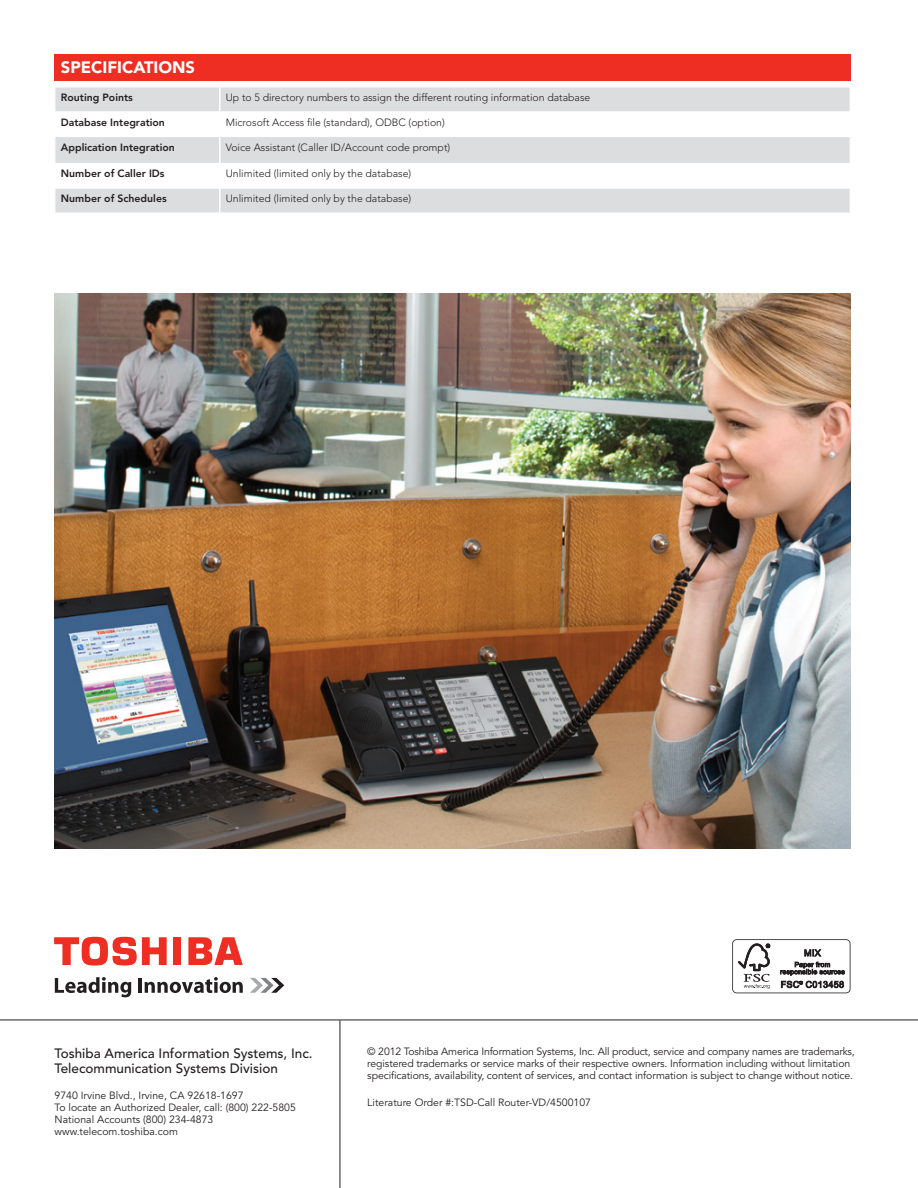
<style>
.page{position:relative;width:918px;height:1188px;background:#fff}
.page>*{position:absolute;margin:0;border:0;box-sizing:border-box;transform-origin:0 0}
.table_header{font:900 16.5px "Avenir";color:#fff}
.body_copy{font:500 13.5px/15px "Avenir";color:#231f20}
.DS_legal{font:10.5px/12px "Avenir";letter-spacing:-.01em;color:#231f20}
.table_copy{font:300 10.5px "Avenir";color:#231f20}
.table_bold{font:800 10.5px "Avenir";color:#231f20}
</style>
<div class="page">
<div style="left:54px;top:54px;width:796px;height:27px;background:#ee2e22"></div>
<svg style="left:56px;top:88px;width:794px;height:125px;fill:#dcdddf"></svg>
<svg style="left:55px;top:88px;width:1px;height:125px"></svg>
<svg style="left:219px;top:88px;width:1px;height:125px"></svg>
<hr style="left:55px;top:111px;width:165px;height:1px;background:#fff">
<hr style="left:220px;top:111px;width:630px;height:1px;background:#fff">
<hr style="left:55px;top:136px;width:165px;height:1px;background:#fff">
<hr style="left:220px;top:136px;width:630px;height:1px;background:#fff">
<hr style="left:55px;top:163px;width:165px;height:1px;background:#fff">
<hr style="left:220px;top:163px;width:630px;height:1px;background:#fff">
<hr style="left:55px;top:188px;width:165px;height:1px;background:#fff">
<hr style="left:220px;top:188px;width:630px;height:1px;background:#fff">
<svg style="left:732px;top:939px;width:118px;height:54px"></svg>
<svg style="left:250px;top:978px;width:34px;height:15px"></svg>
<svg style="left:55px;top:977px;width:76px;height:20px"></svg>
<hr style="left:139px;top:978px;width:3px;height:15px;background:#231f20">
<svg style="left:145px;top:977px;width:98px;height:16px"></svg>
<div style="left:174px;top:937px;width:7px;height:28px;background:#ee2e22"></div>
<svg style="left:188px;top:937px;width:55px;height:28px"></svg>
<svg style="left:54px;top:936px;width:113px;height:30px"></svg>
<hr style="left:340px;top:1020px;width:1px;height:168px;background:#231f20">
<hr style="left:0;top:1020px;width:918px;height:1px;background:#231f20">
<img style="left:54px;top:294px;width:796px;height:554px">
<p class="table_header" style="left:61px;top:57px;width:136px">SPECIFICATIONS</p>
<p class="table_bold" style="left:61px;top:91px;width:73px">Routing Points</p>
<p class="table_copy" style="left:226px;top:91px;width:366px">Up to 5 directory numbers to assign the different routing information database</p>
<p class="table_bold" style="left:61px;top:116px;width:106px">Database Integration</p>
<p class="table_copy" style="left:226px;top:116px;width:221px">Microsoft Access file (standard), ODBC (option)</p>
<p class="table_bold" style="left:61px;top:141px;width:115px">Application Integration</p>
<p class="table_copy" style="left:226px;top:141px;width:226px">Voice Assistant (Caller ID/Account code prompt)</p>
<p class="table_bold" style="left:61px;top:168px;width:105px">Number of Caller IDs</p>
<p class="table_copy" style="left:226px;top:168px;width:187px">Unlimited (limited only by the database)</p>
<p class="table_bold" style="left:61px;top:192px;width:107px">Number of Schedules</p>
<p class="table_copy" style="left:226px;top:192px;width:187px">Unlimited (limited only by the database)</p>
<p class="body_copy" style="left:55px;top:1046px;width:260px">Toshiba America Information Systems, Inc.<br>Telecommunication Systems Division</p>
<p class="DS_legal" style="left:55px;top:1089px;width:243px">9740 Irvine Blvd., Irvine, CA 92618-1697<br>To locate an Authorized Dealer, call: (800) 222-5805<br>National Accounts (800) 234-4873 www.telecom.toshiba.com</p>
<p class="DS_legal" style="left:367px;top:1046px;width:489px">© 2012 Toshiba America Information Systems, Inc. All product, service and company names are trademarks, registered trademarks or service marks of their respective owners. Information including without limitation specifications, availability, content of services, and contact information is subject to change without notice.</p>
<p class="DS_legal" style="left:367px;top:1097px;width:225px">Literature Order #:TSD-Call Router-VD/4500107</p>
</div>
